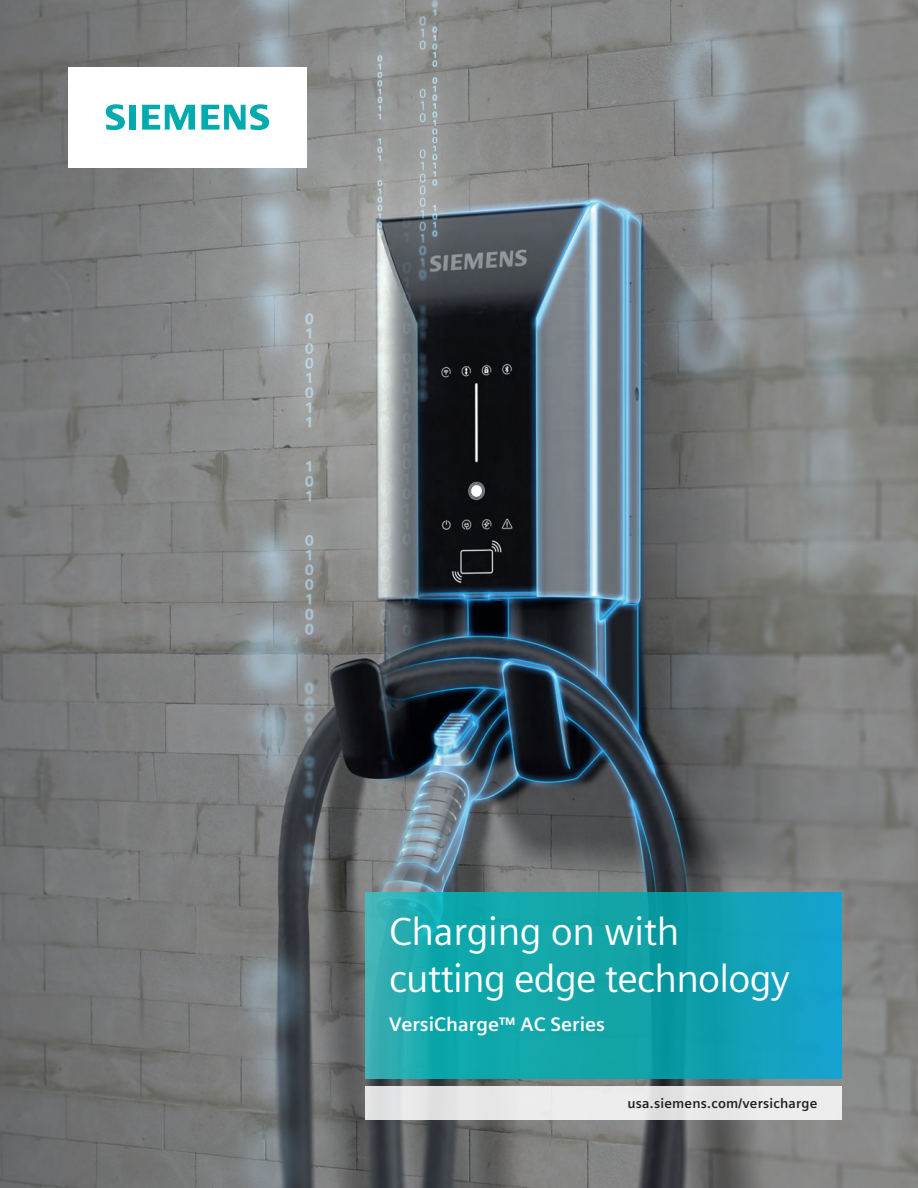
<style>
.page{position:relative;width:918px;height:1188px;background:#fff}
.page>*{position:absolute;margin:0;border:0;box-sizing:border-box;transform-origin:0 0}
._01__Headline__26pt{font:39px/46.8px "Siemens Sans Global";letter-spacing:-.02em;color:#fff}
._02__Subhead__13pt_1{font:700 19.5px "Siemens Sans Global";color:#fff}
._04__URL__9pt{font:700 13.5px "Siemens Sans Global";letter-spacing:.015em;color:#231f20}
</style>
<div class="page">
<img style="left:0;top:0;width:918px;height:1188px">
<div style="left:68px;top:67px;width:238px;height:101px;background:#fff"></div>
<svg style="left:106px;top:104px;width:30px;height:26px"></svg>
<svg style="left:142px;top:105px;width:53px;height:25px"></svg>
<svg style="left:201px;top:104px;width:68px;height:26px"></svg>
<div style="left:365px;top:1087px;width:476px;height:33px;background:#eaeaea"></div>
<svg style="left:365px;top:893px;width:476px;height:185px;background:#14a4af"></svg>
<p class="_01__Headline__26pt" style="left:389px;top:908px;width:402px">Charging on with cutting edge technology</p>
<p class="_02__Subhead__13pt_1" style="left:389px;top:1009px;width:218px">VersiCharge™ AC Series</p>
<p class="_04__URL__9pt" style="left:628px;top:1093px;width:192px">usa.siemens.com/versicharge</p>
</div>
